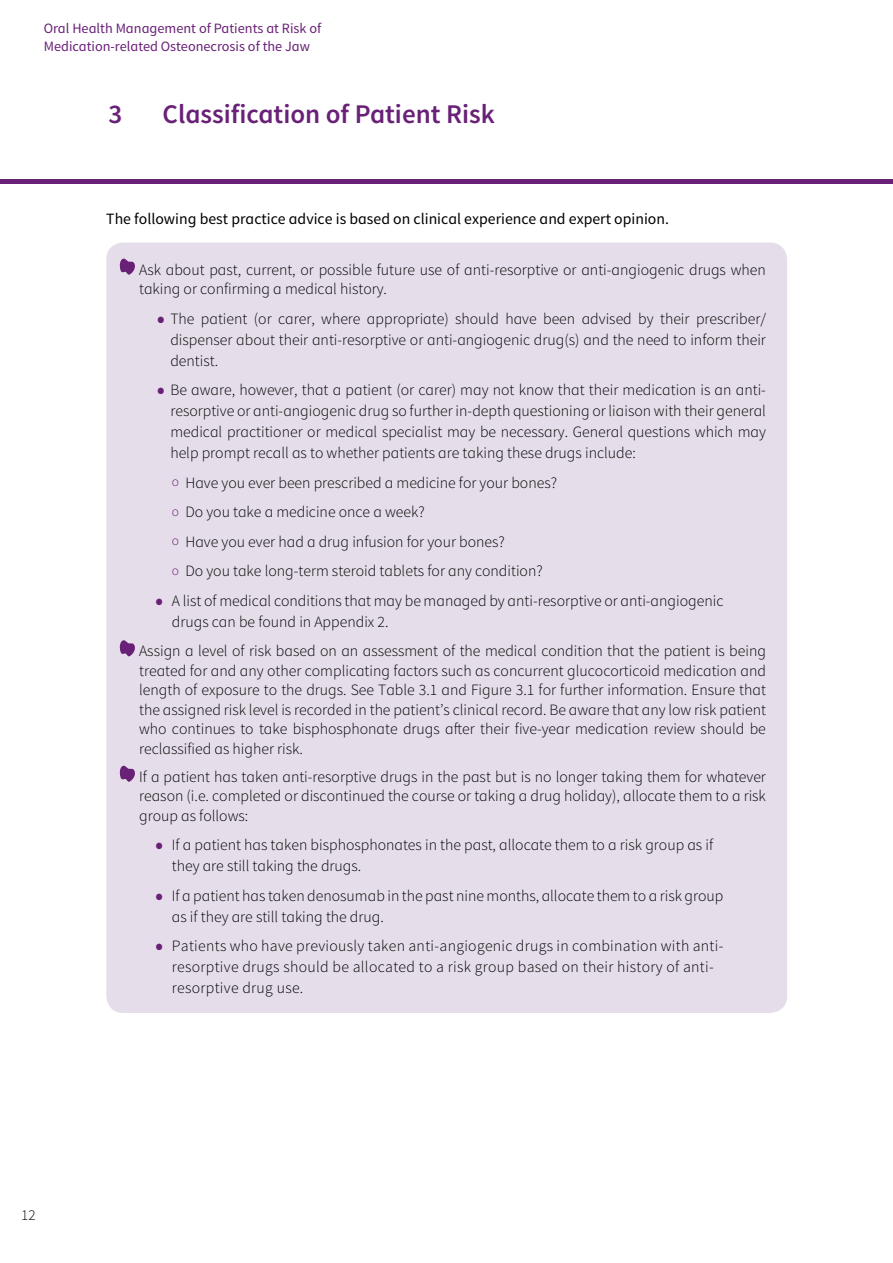
<style>
.page{position:relative;width:893px;height:1263px;background:#fff}
.page>*{position:absolute;margin:0;border:0;box-sizing:border-box;transform-origin:0 0}
.t1{font:600 27px "Source Sans Pro";color:#692177}
.t2{font:300 15.75px/19.5px "Source Sans Pro";color:#000}
.t3{font:300 15.75px/21px "Source Sans Pro";letter-spacing:.02em;color:#000}
.t4{font:15.75px "Source Sans Pro";color:#000}
.t5{font:300 15px "Source Sans Pro";color:#000}
.t6{font:14.25px/18px "Source Sans Pro";color:#692177}
.s1{font-weight:400;font-size:27px;color:#692177}
.s2{font-size:13.5px;color:#692177}
</style>
<div class="page">
<div style="left:0;top:179px;width:893px;height:5px;background:#692177"></div>
<div style="left:106px;top:243px;width:681px;height:770px;background:#e6ddea;border-radius:17px"></div>
<svg style="left:119px;top:258px;width:16px;height:17px"></svg>
<svg style="left:119px;top:640px;width:16px;height:16px"></svg>
<svg style="left:119px;top:765px;width:16px;height:17px"></svg>
<p class="t6" style="left:44px;top:20px;width:279px">Oral Health Management of Patients at Risk of<br>Medication-related Osteonecrosis of the Jaw</p>
<h1 class="t1" style="left:109px;top:97px;width:15px">3</h1>
<h1 class="t1" style="left:163px;top:97px;width:334px">Classification of Patient Risk</h1>
<p class="t4" style="left:106px;top:209px;width:564px">The following best practice advice is based on clinical experience and expert opinion.</p>
<p class="t2" style="left:139px;top:260px;width:628px">Ask about past, current, or possible future use of anti-resorptive or anti-angiogenic drugs when taking or confirming a medical history.</p>
<p class="t2" style="left:170px;top:308px;width:597px;line-height:21px;text-align:justify;text-indent:-14px"><span class="s1">•</span> The patient (or carer, where appropriate) should have been advised by their prescriber/ dispenser about their anti-resorptive or anti-angiogenic drug(s) and the need to inform their dentist.</p>
<p class="t2" style="left:170px;top:379px;width:597px;line-height:21px;text-align:justify;text-indent:-14px"><span class="s1">•</span> Be aware, however, that a patient (or carer) may not know that their medication is an anti&shy;resorptive or anti-angiogenic drug so further in-depth questioning or liaison with their general medical practitioner or medical specialist may be necessary. General questions which may help prompt recall as to whether patients are taking these drugs include:</p>
<p class="t2" style="left:172px;top:468px;width:387px;line-height:29.5px"><span class="s2">o</span> Have you ever been prescribed a medicine for your bones? <span class="s2">o</span> Do you take a medicine once a week?<br><span class="s2">o</span> Have you ever had a drug infusion for your bones?<br><span class="s2">o</span> Do you take long-term steroid tablets for any condition?</p>
<p class="t2" style="left:172px;top:590px;width:553px;line-height:21px;text-indent:-17px"><span class="s1">•</span> A list of medical conditions that may be managed by anti-resorptive or anti-angiogenic drugs can be found in Appendix 2.</p>
<p class="t2" style="left:139px;top:641px;width:628px;text-align:justify">Assign a level of risk based on an assessment of the medical condition that the patient is being treated for and any other complicating factors such as concurrent glucocorticoid medication and length of exposure to the drugs. See Table 3.1 and Figure 3.1 for further information. Ensure that the assigned risk level is recorded in the patient’s clinical record. Be aware that any low risk patient who continues to take bisphosphonate drugs after their five-year medication review should be reclassified as higher risk.</p>
<p class="t2" style="left:139px;top:767px;width:628px;text-align:justify">If a patient has taken anti-resorptive drugs in the past but is no longer taking them for whatever reason (i.e. completed or discontinued the course or taking a drug holiday), allocate them to a risk group as follows:</p>
<p class="t2" style="left:172px;top:834px;width:543px;line-height:21px;text-indent:-17px"><span class="s1">•</span> If a patient has taken bisphosphonates in the past, allocate them to a risk group as if they are still taking the drugs.</p>
<p class="t2" style="left:172px;top:885px;width:553px;line-height:21px;text-indent:-17px"><span class="s1">•</span> If a patient has taken denosumab in the past nine months, allocate them to a risk group as if they are still taking the drug.</p>
<p class="t3" style="left:172px;top:936px;width:553px;text-indent:-17px"><span class="s1">•</span> Patients who have previously taken anti-angiogenic drugs in combination with anti&shy;resorptive drugs should be allocated to a risk group based on their history of anti&shy;resorptive drug use.</p>
<p class="t5" style="left:21px;top:1206px;width:16px">12</p>
</div>
